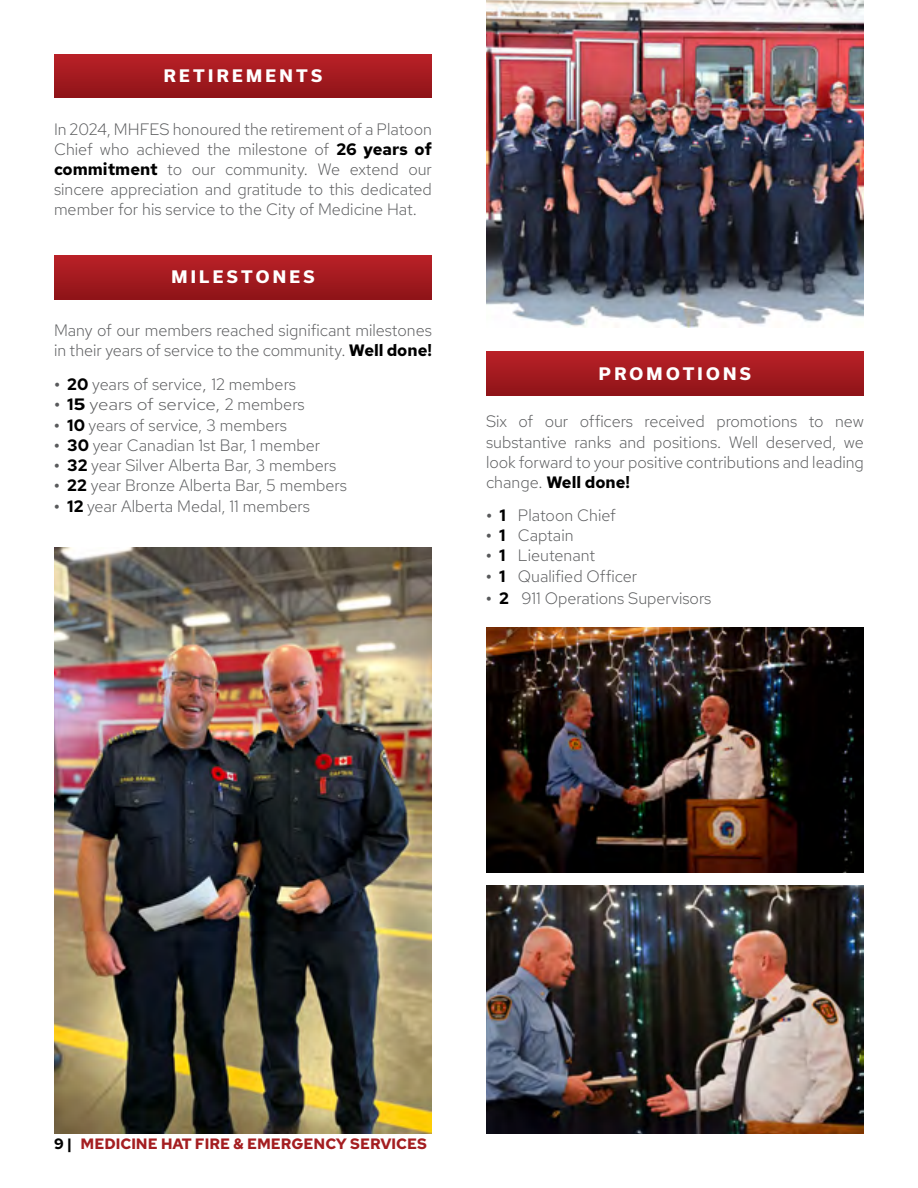
<style>
.page{position:relative;width:918px;height:1188px;background:#fff}
.page>*{position:absolute;margin:0;border:0;box-sizing:border-box;transform-origin:0 0}
.t1{font:300 16.5px/20.2px "Red Hat Text";color:#58595b;text-align:justify}
.t2{font:800 16.5px "Usual";letter-spacing:.2em;color:#fff}
.t3{font:300 16.5px "Red Hat Text";color:#58595b;scale:1.15 1}
.t4{font:700 15px "Red Hat Text";color:#a41e21}
.s1{font-weight:700;color:#000}
.s2{font-weight:700}
.s3{color:#000}
</style>
<div class="page">
<div style="left:54px;top:54px;width:378px;height:44px;background:linear-gradient(to bottom,#ba2128,#8f1418)"></div>
<div style="left:486px;top:351px;width:378px;height:44px;background:linear-gradient(to bottom,#ba2128,#901418)"></div>
<div style="left:54px;top:255px;width:378px;height:44px;background:linear-gradient(to bottom,#ba2128,#8f1418)"></div>
<img style="left:486px;top:627px;width:378px;height:245px">
<img style="left:486px;top:0;width:378px;height:327px">
<img style="left:54px;top:548px;width:378px;height:586px">
<img style="left:486px;top:886px;width:378px;height:248px">
<p class="t2" style="left:164px;top:66px;width:160px">RETIREMENTS</p>
<p class="t1" style="left:54px;top:118px;width:380px">In 2024, MHFES honoured the retirement of a Platoon Chief who achieved the milestone of <span class="s1">26 years of commitment</span> to our community. We extend our sincere appreciation and gratitude to this dedicated member for his service to the City of Medicine Hat.</p>
<p class="t2" style="left:171px;top:268px;width:145px">MILESTONES</p>
<p class="t1" style="left:54px;top:319px;width:380px">Many of our members reached significant milestones in their years of service to the community. <span class="s1">Well done!</span></p>
<p class="t1" style="left:54px;top:374px;width:244px"><span class="s2">•</span> <span class="s1">20</span> years of service, 12 members</p>
<p class="t3" style="left:54px;top:394px;width:220px"><span class="s2">•</span> <span class="s1">15</span> years of service, 2 members</p>
<p class="t1" style="left:54px;top:414px;width:234px"><span class="s2">•</span> <span class="s1">10</span> years of service, 3 members</p>
<p class="t1" style="left:54px;top:435px;width:268px"><span class="s2">•</span> <span class="s1">30</span> year Canadian 1st Bar, 1 member</p>
<p class="t1" style="left:54px;top:455px;width:284px"><span class="s2">•</span> <span class="s1">32</span> year Silver Alberta Bar, 3 members</p>
<p class="t1" style="left:54px;top:475px;width:294px"><span class="s2">•</span> <span class="s1">22</span> year Bronze Alberta Bar, 5 members</p>
<p class="t1" style="left:54px;top:495px;width:258px"><span class="s2">•</span> <span class="s1">12</span> year Alberta Medal, 11 members</p>
<p class="t2" style="left:599px;top:364px;width:154px">PROMOTIONS</p>
<p class="t1" style="left:486px;top:411px;width:380px">Six of our officers received promotions to new substantive ranks and positions. Well deserved, we look forward to your positive contributions and leading change. <span class="s1">Well done!</span></p>
<p class="t1" style="left:486px;top:505px;width:131px"><span class="s2">•</span> <span class="s1">1</span> Platoon Chief</p>
<p class="t1" style="left:486px;top:525px;width:89px"><span class="s2">•</span> <span class="s1">1</span> Captain</p>
<p class="t1" style="left:486px;top:545px;width:111px"><span class="s2">•</span> <span class="s1">1</span> Lieutenant</p>
<p class="t1" style="left:486px;top:565px;width:153px"><span class="s2">•</span> <span class="s1">1</span> Qualified Officer</p>
<p class="t1" style="left:486px;top:588px;width:227px"><span class="s2">•</span> <span class="s1">2</span> 911 Operations Supervisors</p>
<p class="t4" style="left:54px;top:1134px;width:374px"><span class="s3">9 |</span> MEDICINE HAT FIRE &amp; EMERGENCY SERVICES</p>
</div>
